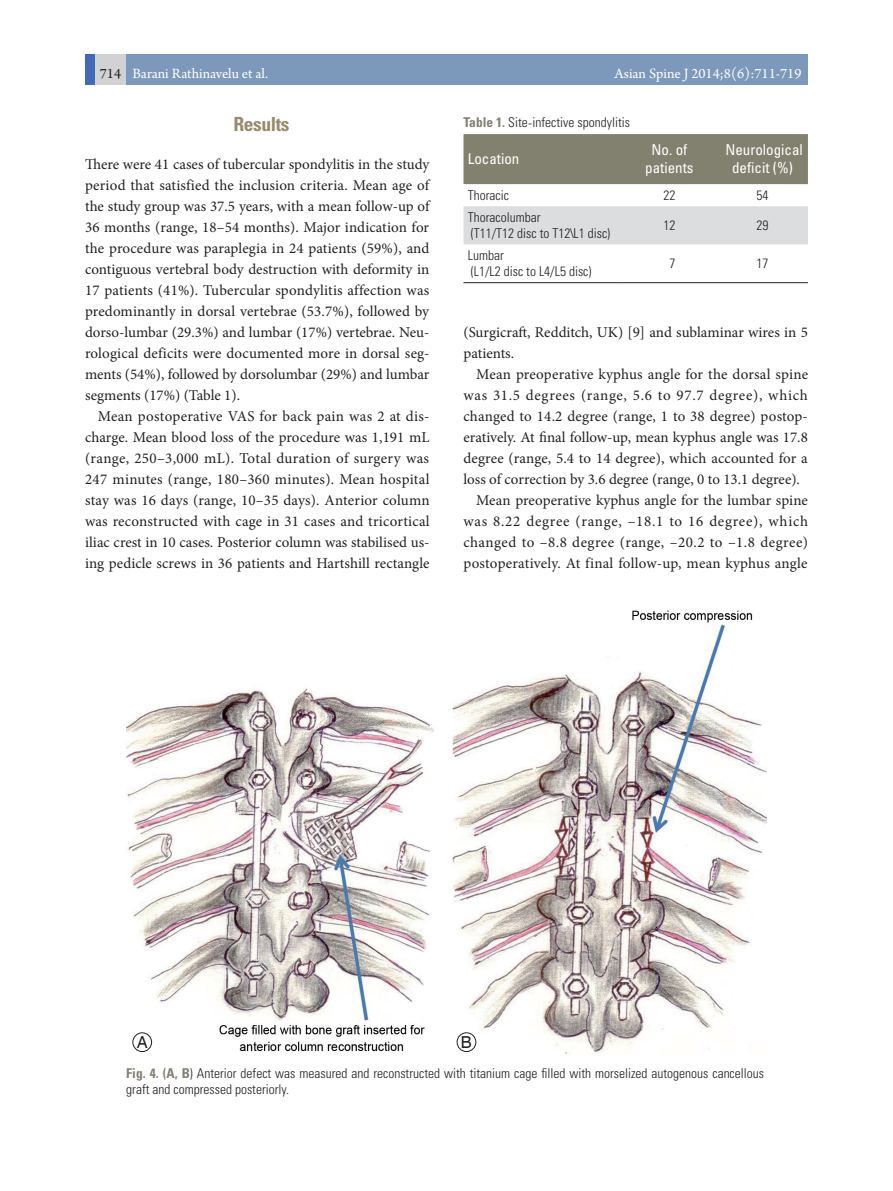
<style>
.page{position:relative;width:893px;height:1191px;background:#fff}
.page>*{position:absolute;margin:0;border:0;box-sizing:border-box;transform-origin:0 0}
.본문_대제목{font:700 condensed 19.5px "Univers LT Std";letter-spacing:-.02em;color:#998a6b}
.t1{font:16.5px "Helvetica";color:#231f20}
.본문_내용{font:15px/21px "Minion Pro";letter-spacing:.005em;color:#231f20;text-align:justify}
.본문_내용_첫문단{font:15px/21px "Minion Pro";letter-spacing:-.005em;color:#231f20;text-align:justify}
.t2{font:15px "Arno Pro";color:#fff}
.표_머리행{font:condensed 15px/18px "Univers LT Std";color:#fff;text-align:center}
.표_그림설명{font:300 condensed 13.5px/16.2px "Univers LT Std";color:#231f20}
.표_왼쪽행{font:300 condensed 13.5px "Univers LT Std";color:#231f20}
.표_본문{font:300 condensed 13.5px "Univers LT Std";color:#231f20}
.s1{color:#231f20}
.s2{font-weight:700;color:#82806e}
.s3{font-family:"Minion Pro";font-weight:400;font-stretch:normal}
</style>
<div class="page">
<div style="left:85px;top:54px;width:58px;height:30px;background:#d1d2d4"></div>
<div style="left:126px;top:54px;width:682px;height:30px;background:#7c98bb"></div>
<div style="left:85px;top:54px;width:10px;height:30px;background:#406ab4"></div>
<img style="left:126px;top:610px;width:641px;height:445px">
<div style="left:133px;top:1032px;width:19px;height:19px;background:#fff;border-radius:50%"></div>
<div style="left:133px;top:1032px;width:19px;height:19px;border:1px solid #231f20;border-radius:50%"></div>
<div style="left:457px;top:1032px;width:19px;height:19px;background:#fff;border-radius:50%"></div>
<div style="left:457px;top:1032px;width:19px;height:19px;border:1px solid #231f20;border-radius:50%"></div>
<div style="left:463px;top:134px;width:345px;height:50px;background:#82806e"></div>
<div style="left:463px;top:206px;width:345px;height:38px;background:#dcdddf"></div>
<hr style="left:463px;top:282px;width:159px;height:1px;background:#231f20">
<hr style="left:622px;top:282px;width:95px;height:1px;background:#231f20">
<hr style="left:717px;top:282px;width:91px;height:1px;background:#231f20">
<p class="t2" style="left:100px;top:65px;width:170px"><span class="s1">714</span> Barani Rathinavelu et al.</p>
<p class="t2" style="left:614px;top:65px;width:189px">Asian Spine J 2014;8(6):711-719</p>
<p class="본문_대제목" style="left:233px;top:112px;width:58px">Results</p>
<p class="본문_내용_첫문단" style="left:85px;top:154px;width:346px">There were 41 cases of tubercular spondylitis in the study period that satisfied the inclusion criteria. Mean age of the study group was 37.5 years, with a mean follow-up of 36 months (range, 18–54 months). Major indication for the procedure was paraplegia in 24 patients (59%), and contiguous vertebral body destruction with deformity in 17 patients (41%). Tubercular spondylitis affection was predominantly in dorsal vertebrae (53.7%), followed by dorso-lumbar (29.3%) and lumbar (17%) vertebrae. Neu&shy;rological deficits were documented more in dorsal seg&shy;ments (54%), followed by dorsolumbar (29%) and lumbar segments (17%) (Table 1).</p>
<p class="본문_내용" style="left:85px;top:406px;width:346px;text-indent:13px">Mean postoperative VAS for back pain was 2 at dis&shy;charge. Mean blood loss of the procedure was 1,191 mL (range, 250–3,000 mL). Total duration of surgery was 247 minutes (range, 180–360 minutes). Mean hospital stay was 16 days (range, 10–35 days). Anterior column was reconstructed with cage in 31 cases and tricortical iliac crest in 10 cases. Posterior column was stabilised us&shy;ing pedicle screws in 36 patients and Hartshill rectangle</p>
<p class="표_그림설명" style="left:463px;top:114px;width:168px"><span class="s2">Table 1.</span> Site<span class="s3">-</span>infective spondylitis</p>
<p class="표_머리행" style="left:468px;top:149px;width:53px">Location</p>
<p class="표_머리행" style="left:651px;top:140px;width:37px">No. of</p>
<p class="표_머리행" style="left:645px;top:158px;width:50px">patients</p>
<p class="표_머리행" style="left:725px;top:140px;width:79px">Neurological deficit (%)</p>
<p class="표_왼쪽행" style="left:468px;top:187px;width:43px">Thoracic</p>
<p class="표_본문" style="left:663px;top:187px;width:13px">22</p>
<p class="표_본문" style="left:756px;top:187px;width:13px">54</p>
<p class="표_왼쪽행" style="left:468px;top:209px;width:74px">Thoracolumbar</p>
<p class="표_왼쪽행" style="left:471px;top:225px;width:141px">(T11/T12 disc to T12\L1 disc)</p>
<p class="표_본문" style="left:663px;top:217px;width:13px">12</p>
<p class="표_본문" style="left:756px;top:217px;width:13px">29</p>
<p class="표_왼쪽행" style="left:468px;top:247px;width:37px">Lumbar</p>
<p class="표_왼쪽행" style="left:471px;top:263px;width:122px">(L1/L2 disc to L4/L5 disc)</p>
<p class="표_본문" style="left:669px;top:255px;width:7px">7</p>
<p class="표_본문" style="left:756px;top:255px;width:13px">17</p>
<p class="본문_내용" style="left:463px;top:322px;width:346px">(Surgicraft, Redditch, UK) [9] and sublaminar wires in 5 patients.</p>
<p class="본문_내용" style="left:463px;top:364px;width:346px;text-indent:13px">Mean preoperative kyphus angle for the dorsal spine was 31.5 degrees (range, 5.6 to 97.7 degree), which changed to 14.2 degree (range, 1 to 38 degree) postop&shy;eratively. At final follow-up, mean kyphus angle was 17.8 degree (range, 5.4 to 14 degree), which accounted for a loss of correction by 3.6 degree (range, 0 to 13.1 degree).</p>
<p class="본문_내용" style="left:463px;top:490px;width:346px;text-indent:13px">Mean preoperative kyphus angle for the lumbar spine was 8.22 degree (range, –18.1 to 16 degree), which changed to –8.8 degree (range, –20.2 to –1.8 degree) postoperatively. At final follow-up, mean kyphus angle</p>
<p class="t1" style="left:137px;top:1032px;width:13px">A</p>
<p class="t1" style="left:461px;top:1032px;width:13px">B</p>
<p class="표_그림설명" style="left:126px;top:1064px;width:639px"><span class="s2">Fig. 4. (A, B</span>) Anterior defect was measured and reconstructed with titanium cage filled with morselized autogenous cancellous graft and compressed posteriorly.</p>
</div>
